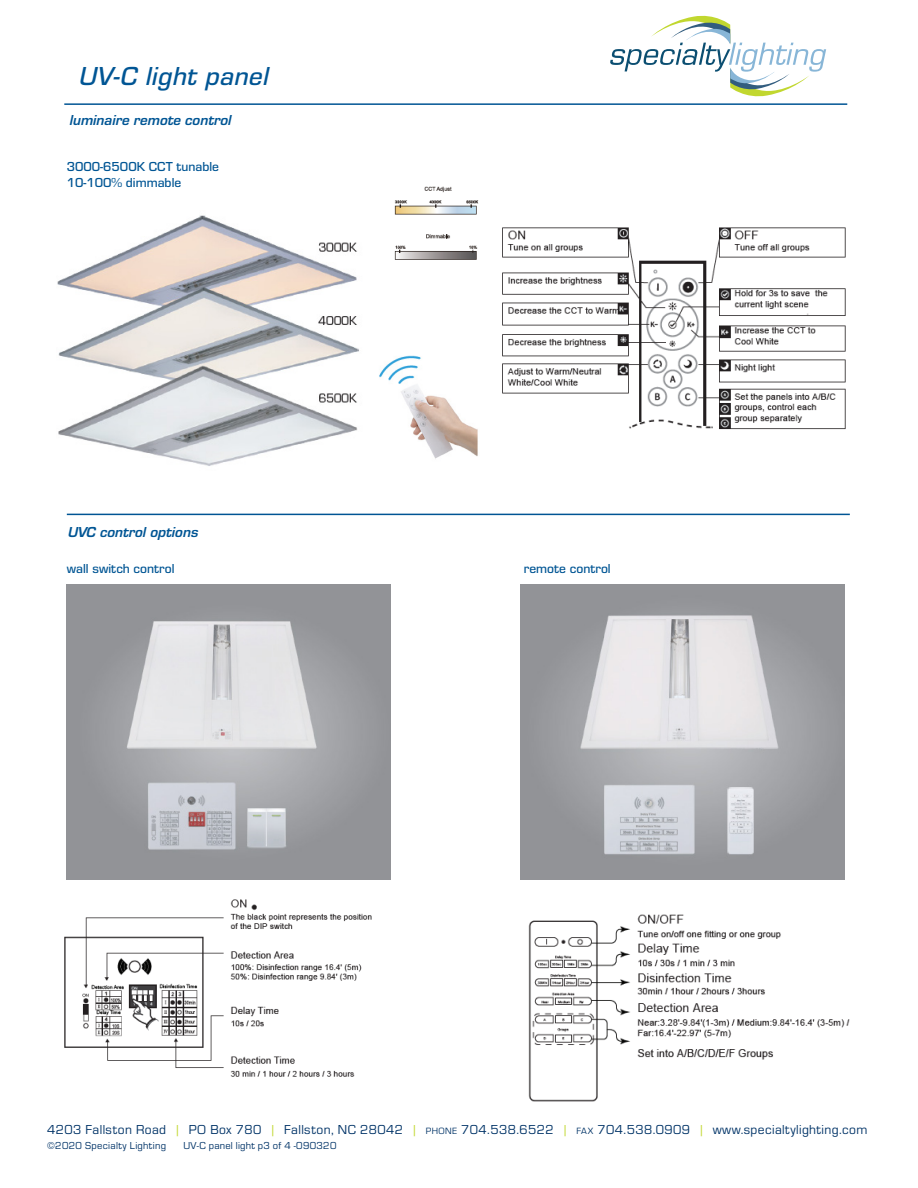
<style>
.page{position:relative;width:918px;height:1188px;background:#fff}
.page>*{position:absolute;margin:0;border:0;box-sizing:border-box;transform-origin:0 0}
.t1{font:27px "Eurostile Med Ita";letter-spacing:.02em;color:#005594}
.t2{font:italic 700 15px "Eurostile";color:#005594}
.t3{font:13.5px "Eurostile";letter-spacing:.03em;color:#003367}
.t4{font:500 13.5px "Eurostile";color:#005594}
.t5{font:10.5px "Eurostile";letter-spacing:.03em;color:#003367}
.s1{color:#c1d72f}
.s2{font-size:9.45px}
</style>
<div class="page">
<hr style="left:64px;top:103px;width:783px;height:2px;background:#005594">
<svg style="left:610px;top:16px;width:216px;height:80px"></svg>
<img style="left:57px;top:215px;width:302px;height:251px">
<img style="left:394px;top:186px;width:85px;height:74px">
<img style="left:379px;top:355px;width:99px;height:104px">
<img style="left:502px;top:227px;width:344px;height:203px">
<hr style="left:67px;top:514px;width:783px;height:1px;background:#005594">
<img style="left:67px;top:584px;width:324px;height:296px">
<img style="left:520px;top:584px;width:324px;height:296px">
<img style="left:64px;top:899px;width:308px;height:178px">
<img style="left:528px;top:914px;width:322px;height:188px">
<p class="t1" style="left:80px;top:57px;width:191px">UV-C light panel</p>
<p class="t2" style="left:70px;top:110px;width:163px">luminaire remote control</p>
<p class="t4" style="left:67px;top:157px;width:154px">3000-6500K CCT tunable</p>
<p class="t4" style="left:67px;top:174px;width:116px">10-100% dimmable</p>
<p class="t2" style="left:68px;top:522px;width:132px">UVC control options</p>
<p class="t4" style="left:67px;top:559px;width:109px">wall switch control</p>
<p class="t4" style="left:524px;top:559px;width:89px">remote control</p>
<p class="t3" style="left:47px;top:1121px;width:822px">4203 Fallston Road <span class="s1">|</span> PO Box 780 <span class="s1">|</span> Fallston, NC 28042 <span class="s1">|</span> <span class="s2">PHONE</span> 704.538.6522 <span class="s1">|</span> <span class="s2">FAX</span> 704.538.0909 <span class="s1">|</span> www.specialtylighting.com</p>
<p class="t5" style="left:47px;top:1139px;width:121px">©2020 Specialty Lighting</p>
<p class="t5" style="left:183px;top:1139px;width:155px">UV-C panel light p3 of 4 -090320</p>
</div>
